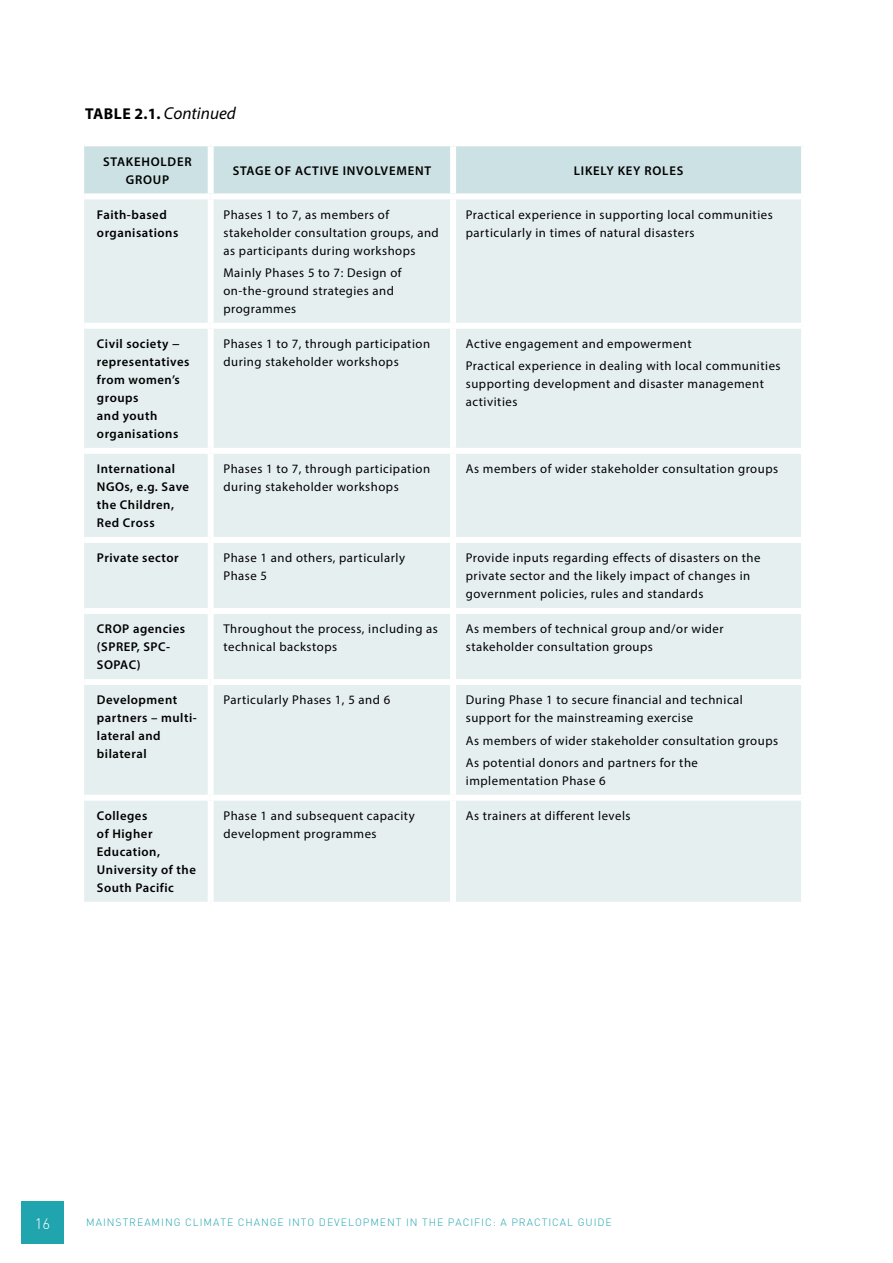
<style>
.page{position:relative;width:893px;height:1263px;background:#fff}
.page>*{position:absolute;margin:0;border:0;box-sizing:border-box;transform-origin:0 0}
.t1{font:italic 17.25px "Myriad Pro";color:#000}
.t2{font:700 15.75px "Myriad Pro";color:#000}
.t3{font:300 15px "DIN";color:#fff}
.t4{font:12.75px/18px "Myriad Pro";letter-spacing:.04em;color:#000}
.t5{font:600 12.75px/18px "Myriad Pro";letter-spacing:.04em;color:#000}
.t6{font:600 12.75px/18px "Myriad Pro";letter-spacing:.06em;color:#000}
.t7{font:300 10.5px "DIN";letter-spacing:.09em;color:#20a5af}
.s1{font-weight:700;font-style:normal;font-size:15.75px}
</style>
<div class="page">
<div style="left:21px;top:1202px;width:43px;height:42px;background:#20a5af"></div>
<div style="left:84px;top:146px;width:717px;height:47px;background:#cce1e4"></div>
<div style="left:84px;top:199px;width:717px;height:703px;background:#e5eff0"></div>
<div style="left:208px;top:146px;width:6px;height:47px;background:#fff"></div>
<div style="left:450px;top:146px;width:6px;height:47px;background:#fff"></div>
<div style="left:208px;top:199px;width:6px;height:124px;background:#fff"></div>
<div style="left:450px;top:199px;width:6px;height:124px;background:#fff"></div>
<div style="left:208px;top:329px;width:6px;height:119px;background:#fff"></div>
<div style="left:450px;top:329px;width:6px;height:119px;background:#fff"></div>
<div style="left:208px;top:454px;width:6px;height:83px;background:#fff"></div>
<div style="left:450px;top:454px;width:6px;height:83px;background:#fff"></div>
<div style="left:208px;top:543px;width:6px;height:65px;background:#fff"></div>
<div style="left:450px;top:543px;width:6px;height:65px;background:#fff"></div>
<div style="left:208px;top:614px;width:6px;height:65px;background:#fff"></div>
<div style="left:450px;top:614px;width:6px;height:65px;background:#fff"></div>
<div style="left:208px;top:685px;width:6px;height:110px;background:#fff"></div>
<div style="left:450px;top:685px;width:6px;height:110px;background:#fff"></div>
<div style="left:208px;top:801px;width:6px;height:101px;background:#fff"></div>
<div style="left:450px;top:801px;width:6px;height:101px;background:#fff"></div>
<div style="left:84px;top:323px;width:127px;height:6px;background:#fff"></div>
<div style="left:211px;top:323px;width:242px;height:6px;background:#fff"></div>
<div style="left:453px;top:323px;width:348px;height:6px;background:#fff"></div>
<div style="left:84px;top:448px;width:127px;height:6px;background:#fff"></div>
<div style="left:211px;top:448px;width:242px;height:6px;background:#fff"></div>
<div style="left:453px;top:448px;width:348px;height:6px;background:#fff"></div>
<div style="left:84px;top:537px;width:127px;height:6px;background:#fff"></div>
<div style="left:211px;top:537px;width:242px;height:6px;background:#fff"></div>
<div style="left:453px;top:537px;width:348px;height:6px;background:#fff"></div>
<div style="left:84px;top:608px;width:127px;height:6px;background:#fff"></div>
<div style="left:211px;top:608px;width:242px;height:6px;background:#fff"></div>
<div style="left:453px;top:608px;width:348px;height:6px;background:#fff"></div>
<div style="left:84px;top:679px;width:127px;height:6px;background:#fff"></div>
<div style="left:211px;top:679px;width:242px;height:6px;background:#fff"></div>
<div style="left:453px;top:679px;width:348px;height:6px;background:#fff"></div>
<div style="left:84px;top:795px;width:127px;height:6px;background:#fff"></div>
<div style="left:211px;top:795px;width:242px;height:6px;background:#fff"></div>
<div style="left:453px;top:795px;width:348px;height:6px;background:#fff"></div>
<p class="t2" style="left:85px;top:104px;width:19px">Table</p>
<h1 class="t1" style="left:135px;top:103px;width:103px"><span class="s1">2.1.</span> Continued</h1>
<p class="t6" style="left:126px;top:152px;width:48px;text-indent:-23px">Stakeholder group</p>
<p class="t5" style="left:233px;top:161px;width:21px">Stage</p>
<p class="t6" style="left:275px;top:161px;width:110px">of active involvemen</p>
<p class="t5" style="left:424px;top:161px;width:8px">t</p>
<p class="t6" style="left:574px;top:161px;width:111px">Likely key roles</p>
<p class="t5" style="left:97px;top:205px;width:83px">Faith-based organisations</p>
<p class="t4" style="left:223px;top:205px;width:217px">Phases 1 to 7, as members of stakeholder consultation groups, and as participants during workshops</p>
<p class="t4" style="left:223px;top:263px;width:180px">Mainly Phases 5 to 7: Design of on-the-ground strategies and programmes</p>
<p class="t4" style="left:466px;top:205px;width:308px">Practical experience in supporting local communities particularly in times of natural disasters</p>
<p class="t5" style="left:97px;top:334px;width:94px">Civil society − representatives from women’s groups<br>and youth organisations</p>
<p class="t4" style="left:223px;top:335px;width:208px">Phases 1 to 7, through participation during stakeholder workshops</p>
<p class="t4" style="left:466px;top:332px;width:316px;line-height:22.2px">Active engagement and empowerment<br>Practical experience in dealing with local communities</p>
<p class="t4" style="left:466px;top:375px;width:300px">supporting development and disaster management activities</p>
<p class="t5" style="left:97px;top:460px;width:94px">International<br>NGOs, e.g. Save the Children,<br>Red Cross</p>
<p class="t4" style="left:223px;top:460px;width:208px">Phases 1 to 7, through participation during stakeholder workshops</p>
<p class="t4" style="left:466px;top:460px;width:314px">As members of wider stakeholder consultation groups</p>
<p class="t5" style="left:97px;top:549px;width:83px">Private sector</p>
<p class="t4" style="left:223px;top:549px;width:183px">Phase 1 and others, particularly<br>Phase 5</p>
<p class="t4" style="left:466px;top:549px;width:296px">Provide inputs regarding effects of disasters on the private sector and the likely impact of changes in government policies, rules and standards</p>
<p class="t5" style="left:97px;top:620px;width:90px">CROP agencies (SPREP, SPC-<br>SO PAC)</p>
<p class="t4" style="left:223px;top:620px;width:216px">Throughout the process, including as technical backstops</p>
<p class="t4" style="left:466px;top:620px;width:259px">As members of technical group and/or wider stakeholder consultation groups</p>
<p class="t5" style="left:97px;top:691px;width:101px">Development partners – multi&shy;lateral and bilateral</p>
<p class="t4" style="left:223px;top:691px;width:168px">Particularly Phases 1, 5 and 6</p>
<p class="t4" style="left:466px;top:691px;width:279px">During Phase 1 to secure financial and technical support for the mainstreaming exercise</p>
<p class="t4" style="left:466px;top:729px;width:314px;line-height:22.2px">As members of wider stakeholder consultation groups<br>As potential donors and partners for the</p>
<p class="t4" style="left:466px;top:771px;width:141px">implementation Phase 6</p>
<p class="t5" style="left:97px;top:806px;width:101px">Colleges<br>of Higher<br>Education,<br>University of the<br>South Pacific</p>
<p class="t4" style="left:223px;top:807px;width:193px">Phase 1 and subsequent capacity development programmes</p>
<p class="t4" style="left:466px;top:807px;width:166px">As trainers at different levels</p>
<p class="t3" style="left:35px;top:1214px;width:17px">16</p>
<p class="t7" style="left:86px;top:1216px;width:527px">MAINSTREAM ING CLIMATE CHANGE INTO DEVELOPM ENT IN THE PACIFIC : A PRACTICAL GUID E</p>
</div>
